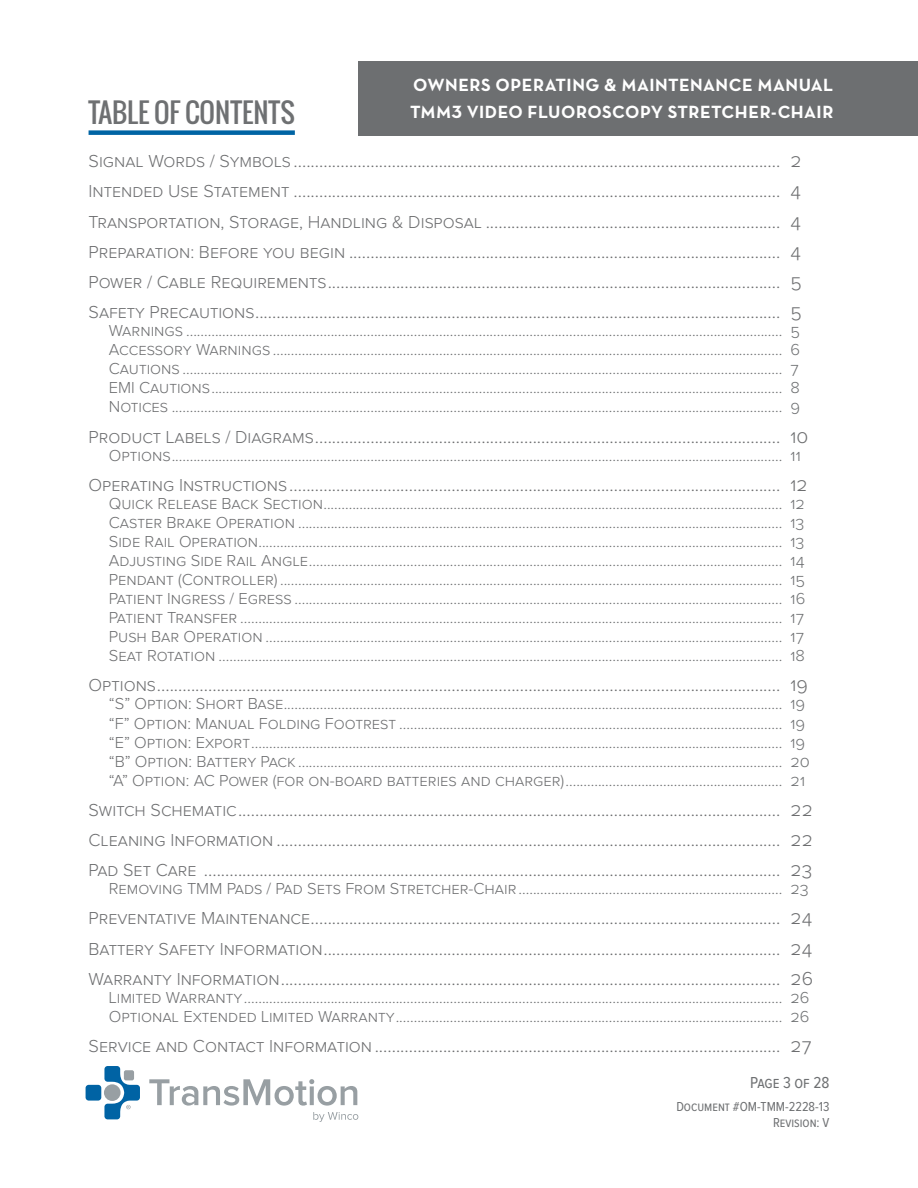
<style>
.page{position:relative;width:918px;height:1188px;background:#fff}
.page>*{position:absolute;margin:0;border:0;box-sizing:border-box;transform-origin:0 0}
.t1{font:27px "Oswald";color:#6e7072}
.t2{font:300 19.5px/30.2px "Proxima Nova";color:#6d6e70;text-align:justify}
.t3{font:18px/27px "Neutra Text Bold Alt";letter-spacing:.025em;color:#fff}
.t4{font:300 16.5px/19px "Proxima Nova";color:#6e7072;text-align:justify}
.t5{font:16.5px "Proxima Nova Cond";color:#6e7072}
.t6{font:13.5px/16.2px "Proxima Nova Cond";color:#6e7072;text-align:right}
.s1{font-size:18px}
.s2{color:#6d6e70}
</style>
<div class="page">
<div style="left:358px;top:61px;width:560px;height:75px;background:#6d6f71"></div>
<svg style="left:313px;top:1112px;width:45px;height:10px"></svg>
<svg style="left:149px;top:1079px;width:208px;height:27px"></svg>
<div style="left:86px;top:1085px;width:15px;height:16px;background:#0063a4;border-radius:3px"></div>
<svg style="left:104px;top:1066px;width:36px;height:53px"></svg>
<div style="left:89px;top:130px;width:206px;height:5px;background:#0064a4"></div>
<p class="t3" style="left:410px;top:71px;width:425px">OWNERS OPERATING &amp; MAINTENANCE MANUAL<br>TMM3 VIDEO FLUOROSCOPY STRETCHER-CHAIR</p>
<h1 class="t1" style="left:89px;top:92px;width:208px">TABLE OF CONTENTS</h1>
<p class="t2" style="left:89px;top:147px;width:715px"><span class="s1">Signal Words / Symbols</span> .................................................................................................................. 2<br><span class="s1">Intended Use Statement</span> .................................................................................................................. 4<br><span class="s1">Transportation, Storage, Handling &amp; Disposal</span> ..................................................................... 4<br><span class="s1">Preparation: Before you begin</span> ..................................................................................................... 4<br><span class="s1">Power / Cable Requirements</span>.......................................................................................................... 5<br><span class="s1">Safety Precautions</span>........................................................................................................................... 5</p>
<p class="t4" style="left:109px;top:322px;width:693px"><span class="s2">Warnings</span> ..................................................................................................................................................................... 5<br><span class="s2">Accessory Warnings</span> ............................................................................................................................................. 6<br><span class="s2">Cautions</span> ...................................................................................................................................................................... 7<br><span class="s2">EMI Cautions</span>.............................................................................................................................................................. 8<br><span class="s2">Notices</span> ......................................................................................................................................................................... 9</p>
<p class="t2" style="left:89px;top:422px;width:721px"><span class="s1">Product Labels / Diagrams</span>............................................................................................................. 10</p>
<p class="t4" style="left:109px;top:446px;width:694px"><span class="s2">Options</span>......................................................................................................................................................................... 11</p>
<p class="t2" style="left:89px;top:470px;width:721px"><span class="s1">Operating Instructions</span>................................................................................................................... 12</p>
<p class="t4" style="left:109px;top:494px;width:698px"><span class="s2">Quick Release Back Section</span>............................................................................................................................... 12<br><span class="s2">Caster Brake Operation</span> ...................................................................................................................................... 13<br><span class="s2">Side Rail Operation</span>................................................................................................................................................. 13<br><span class="s2">Adjusting Side Rail Angle</span>................................................................................................................................... 14<br><span class="s2">Pendant (Controller)</span> ........................................................................................................................................... 15<br><span class="s2">Patient Ingress / Egress</span> ....................................................................................................................................... 16<br><span class="s2">Patient Transfer</span> ...................................................................................................................................................... 17<br><span class="s2">Push Bar Operation</span> ............................................................................................................................................... 17<br><span class="s2">Seat Rotation</span> ............................................................................................................................................................ 18</p>
<p class="t2" style="left:89px;top:671px;width:721px"><span class="s1">Options</span>.................................................................................................................................................. 19</p>
<p class="t4" style="left:109px;top:695px;width:703px;text-align:left"><span class="s2">“S” Option: Short Base</span>.......................................................................................................................................... 19 <span class="s2">“F” Option: Manual Folding Footrest</span> .......................................................................................................... 19 <span class="s2">“E” Option: Export</span>................................................................................................................................................... 19 <span class="s2">“B” Option: Battery Pack</span> ...................................................................................................................................... 20 <span class="s2">“A” Option: AC Power (for on-board batteries and charger)</span>............................................................ 21</p>
<p class="t2" style="left:89px;top:795px;width:726px"><span class="s1">Switch Schematic</span>............................................................................................................................... 22<br><span class="s1">Cleaning Information</span> ...................................................................................................................... 22<br><span class="s1">Pad Set Care</span> ....................................................................................................................................... 23</p>
<p class="t4" style="left:109px;top:880px;width:702px"><span class="s2">Removing TMM Pads / Pad Sets From Stretcher-Chair</span>......................................................................... 23</p>
<p class="t2" style="left:89px;top:904px;width:726px"><span class="s1">Preventative Maintenance</span>.............................................................................................................. 24<br><span class="s1">Battery Safety Information</span>........................................................................................................... 24<br><span class="s1">Warranty Information</span>..................................................................................................................... 26</p>
<p class="t4" style="left:109px;top:988px;width:702px"><span class="s2">Limited Warranty</span>..................................................................................................................................................... 26<br><span class="s2">Optional Extended Limited Warranty</span>........................................................................................................... 26</p>
<p class="t2" style="left:89px;top:1031px;width:725px"><span class="s1">Service and Contact Information</span>............................................................................................... 27</p>
<p class="t5" style="left:750px;top:1075px;width:81px">Page 3 of 28</p>
<p class="t6" style="left:676px;top:1099px;width:155px">Document #OM-TMM-2228-13<br>Revision: V</p>
</div>
